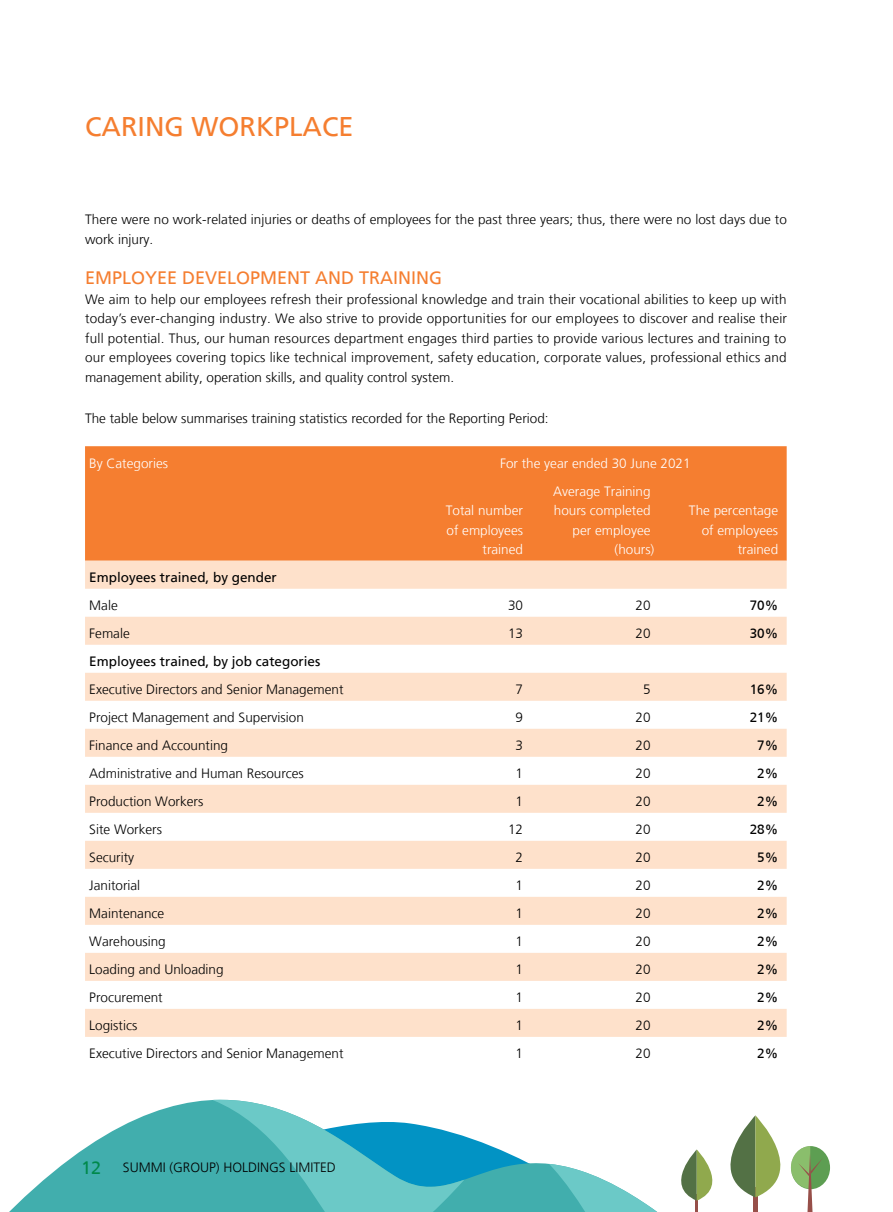
<style>
.page{position:relative;width:893px;height:1212px;background:#fff}
.page>*{position:absolute;margin:0;border:0;box-sizing:border-box;transform-origin:0 0}
.t1{font:27px "Frutiger LT";color:#f57e30}
.t2{font:18px "Frutiger LT";color:#f57e30}
.t3{font:300 13.5px/19.5px "Frutiger LT";color:#000}
.t4{font:300 13.5px/19.5px "Frutiger LT";color:#fff;text-align:right}
.t5{font:13.5px "Frutiger LT";color:#000}
.t6{font:13.5px "Frutiger CE";color:#000}
.s1{font-family:"Frutiger LT"}
.s2{font-family:"Frutiger CE";font-weight:400;font-size:18px;color:#00894b}
</style>
<div class="page">
<div style="left:791px;top:1146px;width:39px;height:43px;background:#5d9e52;border-radius:50%"></div>
<svg style="left:9px;top:1100px;width:540px;height:112px;fill:#41aead"></svg>
<svg style="left:212px;top:1099px;width:252px;height:113px"></svg>
<svg style="left:549px;top:1115px;width:274px;height:97px"></svg>
<div style="left:85px;top:446px;width:702px;height:115px;background:#f57e30"></div>
<svg style="left:85px;top:561px;width:702px;height:476px;fill:#fee1cb"></svg>
<h1 class="t1" style="left:85px;top:110px;width:270px">CARING WORKPLACE</h1>
<p class="t3" style="left:85px;top:210px;width:703px">There were no work-related injuries or deaths of employees for the past three years; thus, there were no lost days due to work injury.</p>
<h2 class="t2" style="left:85px;top:267px;width:359px">EMPLOYEE DEVELOPMENT AND TRAINING</h2>
<p class="t3" style="left:85px;top:290px;width:704px;text-align:justify">We aim to help our employees refresh their professional knowledge and train their vocational abilities to keep up with today’s ever-changing industry. We also strive to provide opportunities for our employees to discover and realise their full potential. Thus, our human resources department engages third parties to provide various lectures and training to our employees covering topics like technical improvement, safety education, corporate values, professional ethics and management ability, operation skills, and quality control system.</p>
<p class="t3" style="left:85px;top:408px;width:465px">The table below summarises training statistics recorded for the Reporting Period:</p>
<p class="t4" style="left:89px;top:454px;width:80px">By Categories</p>
<p class="t4" style="left:500px;top:454px;width:192px">For the year ended 30 June 2021</p>
<p class="t4" style="left:446px;top:501px;width:79px">Total number of employees trained</p>
<p class="t4" style="left:553px;top:482px;width:103px">Average Training hours completed per employee (hours)</p>
<p class="t4" style="left:689px;top:501px;width:91px">The percentage of employees trained</p>
<p class="t5" style="left:89px;top:570px;width:189px">Employees trained, by gender</p>
<p class="t3" style="left:89px;top:596px;width:30px">Male</p>
<p class="t3" style="left:508px;top:596px;width:17px">30</p>
<p class="t3" style="left:636px;top:596px;width:17px">20</p>
<p class="t6" style="left:750px;top:598px;width:30px">70<span class="s1">%</span></p>
<p class="t3" style="left:89px;top:624px;width:42px">Female</p>
<p class="t3" style="left:508px;top:624px;width:17px">13</p>
<p class="t3" style="left:636px;top:624px;width:17px">20</p>
<p class="t6" style="left:750px;top:626px;width:30px">30<span class="s1">%</span></p>
<p class="t5" style="left:89px;top:654px;width:233px">Employees trained, by job categories</p>
<p class="t3" style="left:89px;top:680px;width:256px">Executive Directors and Senior Management</p>
<p class="t3" style="left:515px;top:680px;width:9px">7</p>
<p class="t3" style="left:643px;top:680px;width:9px">5</p>
<p class="t6" style="left:750px;top:682px;width:30px">16<span class="s1">%</span></p>
<p class="t3" style="left:89px;top:708px;width:216px">Project Management and Supervision</p>
<p class="t3" style="left:515px;top:708px;width:9px">9</p>
<p class="t3" style="left:636px;top:708px;width:17px">20</p>
<p class="t6" style="left:750px;top:710px;width:30px">21<span class="s1">%</span></p>
<p class="t3" style="left:89px;top:736px;width:140px">Finance and Accounting</p>
<p class="t3" style="left:515px;top:736px;width:9px">3</p>
<p class="t3" style="left:636px;top:736px;width:17px">20</p>
<p class="t6" style="left:757px;top:738px;width:23px">7<span class="s1">%</span></p>
<p class="t3" style="left:89px;top:764px;width:216px">Administrative and Human Resources</p>
<p class="t3" style="left:515px;top:764px;width:9px">1</p>
<p class="t3" style="left:636px;top:764px;width:17px">20</p>
<p class="t6" style="left:757px;top:766px;width:23px">2<span class="s1">%</span></p>
<p class="t3" style="left:89px;top:792px;width:116px">Production Workers</p>
<p class="t3" style="left:515px;top:792px;width:9px">1</p>
<p class="t3" style="left:636px;top:792px;width:17px">20</p>
<p class="t6" style="left:757px;top:794px;width:23px">2<span class="s1">%</span></p>
<p class="t3" style="left:89px;top:820px;width:74px">Site Workers</p>
<p class="t3" style="left:508px;top:820px;width:17px">12</p>
<p class="t3" style="left:636px;top:820px;width:17px">20</p>
<p class="t6" style="left:750px;top:822px;width:30px">28<span class="s1">%</span></p>
<p class="t3" style="left:89px;top:848px;width:46px">Security</p>
<p class="t3" style="left:515px;top:848px;width:9px">2</p>
<p class="t3" style="left:636px;top:848px;width:17px">20</p>
<p class="t6" style="left:757px;top:850px;width:23px">5<span class="s1">%</span></p>
<p class="t3" style="left:89px;top:876px;width:52px">Janitorial</p>
<p class="t3" style="left:515px;top:876px;width:9px">1</p>
<p class="t3" style="left:636px;top:876px;width:17px">20</p>
<p class="t6" style="left:757px;top:878px;width:23px">2<span class="s1">%</span></p>
<p class="t3" style="left:89px;top:904px;width:77px">Maintenance</p>
<p class="t3" style="left:515px;top:904px;width:9px">1</p>
<p class="t3" style="left:636px;top:904px;width:17px">20</p>
<p class="t6" style="left:757px;top:906px;width:23px">2<span class="s1">%</span></p>
<p class="t3" style="left:89px;top:932px;width:78px">Warehousing</p>
<p class="t3" style="left:515px;top:932px;width:9px">1</p>
<p class="t3" style="left:636px;top:932px;width:17px">20</p>
<p class="t6" style="left:757px;top:934px;width:23px">2<span class="s1">%</span></p>
<p class="t3" style="left:89px;top:960px;width:136px">Loading and Unloading</p>
<p class="t3" style="left:515px;top:960px;width:9px">1</p>
<p class="t3" style="left:636px;top:960px;width:17px">20</p>
<p class="t6" style="left:757px;top:962px;width:23px">2<span class="s1">%</span></p>
<p class="t3" style="left:89px;top:988px;width:75px">Procurement</p>
<p class="t3" style="left:515px;top:988px;width:9px">1</p>
<p class="t3" style="left:636px;top:988px;width:17px">20</p>
<p class="t6" style="left:757px;top:990px;width:23px">2<span class="s1">%</span></p>
<p class="t3" style="left:89px;top:1016px;width:49px">Logistics</p>
<p class="t3" style="left:515px;top:1016px;width:9px">1</p>
<p class="t3" style="left:636px;top:1016px;width:17px">20</p>
<p class="t6" style="left:757px;top:1018px;width:23px">2<span class="s1">%</span></p>
<p class="t3" style="left:89px;top:1044px;width:256px">Executive Directors and Senior Management</p>
<p class="t3" style="left:515px;top:1044px;width:9px">1</p>
<p class="t3" style="left:636px;top:1044px;width:17px">20</p>
<p class="t6" style="left:757px;top:1046px;width:23px">2<span class="s1">%</span></p>
<p class="t3" style="left:81px;top:1158px;width:256px"><span class="s2">12</span> SUMMI (GROUP) HOLDINGS LIMITED</p>
</div>
